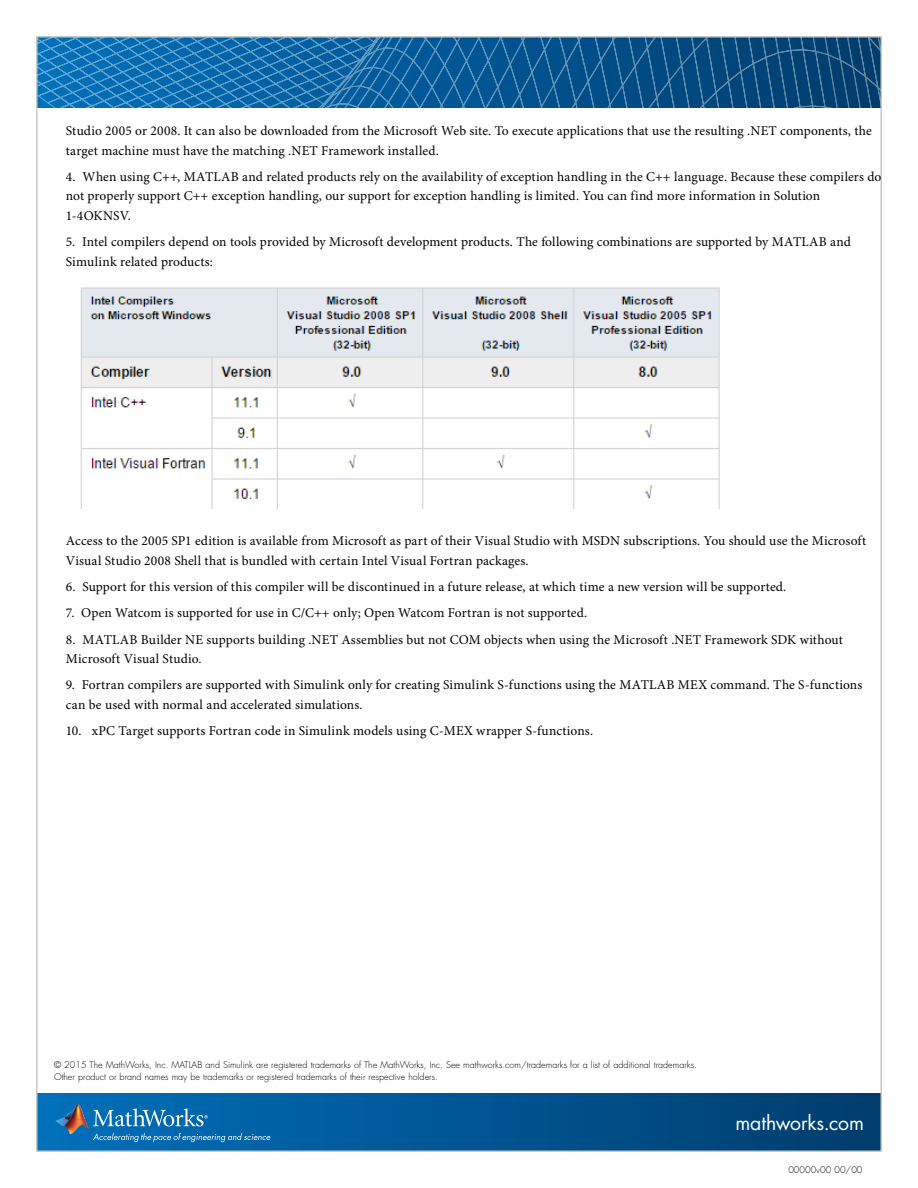
<style>
.page{position:relative;width:918px;height:1188px;background:#fff}
.page>*{position:absolute;margin:0;border:0;box-sizing:border-box;transform-origin:0 0}
.t1{font:19.5px "Futura Std";letter-spacing:-.005em;color:#fff}
.t2{font:13.5px/19.5px "Minion Pro";letter-spacing:.01em;color:#000}
.t3{font:300 9px/11.2px "Futura Std";color:#000}
</style>
<div class="page">
<div style="left:37px;top:1094px;width:844px;height:57px;background:linear-gradient(to right,#0070bb,#003c6d)"></div>
<svg style="left:39px;top:39px;width:384px;height:69px;background:#1872b1"></svg>
<svg style="left:423px;top:39px;width:25px;height:69px;background:#0e609c"></svg>
<svg style="left:448px;top:39px;width:16px;height:69px"></svg>
<svg style="left:464px;top:39px;width:415px;height:69px;background:#0d5286"></svg>
<img style="left:64px;top:1104px;width:21px;height:15px">
<svg style="left:56px;top:1118px;width:8px;height:8px"></svg>
<img style="left:64px;top:1119px;width:25px;height:15px">
<svg style="left:93px;top:1133px;width:177px;height:9px;background:#2d82bb"></svg>
<svg style="left:93px;top:1108px;width:115px;height:19px;background:#3e8dc2"></svg>
<img style="left:80px;top:287px;width:640px;height:221px">
<p class="t2" style="left:66px;top:122px;width:808px">Studio 2005 or 2008. It can also be downloaded from the Microsoft Web site. To execute applications that use the resulting .NET components, the target machine must have the matching .NET Framework installed.</p>
<p class="t2" style="left:66px;top:167px;width:817px">4. When using C++, MATLAB and related products rely on the availability of exception handling in the C++ language. Because these compilers do not properly support C++ exception handling, our support for exception handling is limited. You can find more information in Solution<br>1-4OKNSV.</p>
<p class="t2" style="left:66px;top:233px;width:787px">5. Intel compilers depend on tools provided by Microsoft development products. The following combinations are supported by MATLAB and<br>Simulink related products:</p>
<p class="t2" style="left:66px;top:532px;width:802px">Access to the 2005 SP1 edition is available from Microsoft as part of their Visual Studio with MSDN subscriptions. You should use the Microsoft<br>Visual Studio 2008 Shell that is bundled with certain Intel Visual Fortran packages.</p>
<p class="t2" style="left:66px;top:578px;width:722px">6. Support for this version of this compiler will be discontinued in a future release, at which time a new version will be supported.</p>
<p class="t2" style="left:66px;top:604px;width:523px">7. Open Watcom is supported for use in C/C++ only; Open Watcom Fortran is not supported.</p>
<p class="t2" style="left:66px;top:630px;width:778px">8. MATLAB Builder NE supports building .NET Assemblies but not COM objects when using the Microsoft .NET Framework SDK without<br>Microsoft Visual Studio.</p>
<p class="t2" style="left:66px;top:676px;width:798px">9. Fortran compilers are supported with Simulink only for creating Simulink S-functions using the MATLAB MEX command. The S-functions can be used with normal and accelerated simulations.</p>
<p class="t2" style="left:66px;top:721px;width:529px">10. xPC Target supports Fortran code in Simulink models using C-MEX wrapper S-functions.</p>
<p class="t3" style="left:54px;top:1060px;width:644px">© 2015 The MathWorks, Inc. MATLAB and Simulink are registered trademarks of The MathWorks, Inc. See mathworks.com/trademarks for a list of additional trademarks.<br>Other product or brand names may be trademarks or registered trademarks of their respective holders.</p>
<h1 class="t1" style="left:735px;top:1110px;width:130px">mathworks.com</h1>
<p class="t3" style="left:788px;top:1165px;width:76px">00000v00 00/00</p>
</div>
